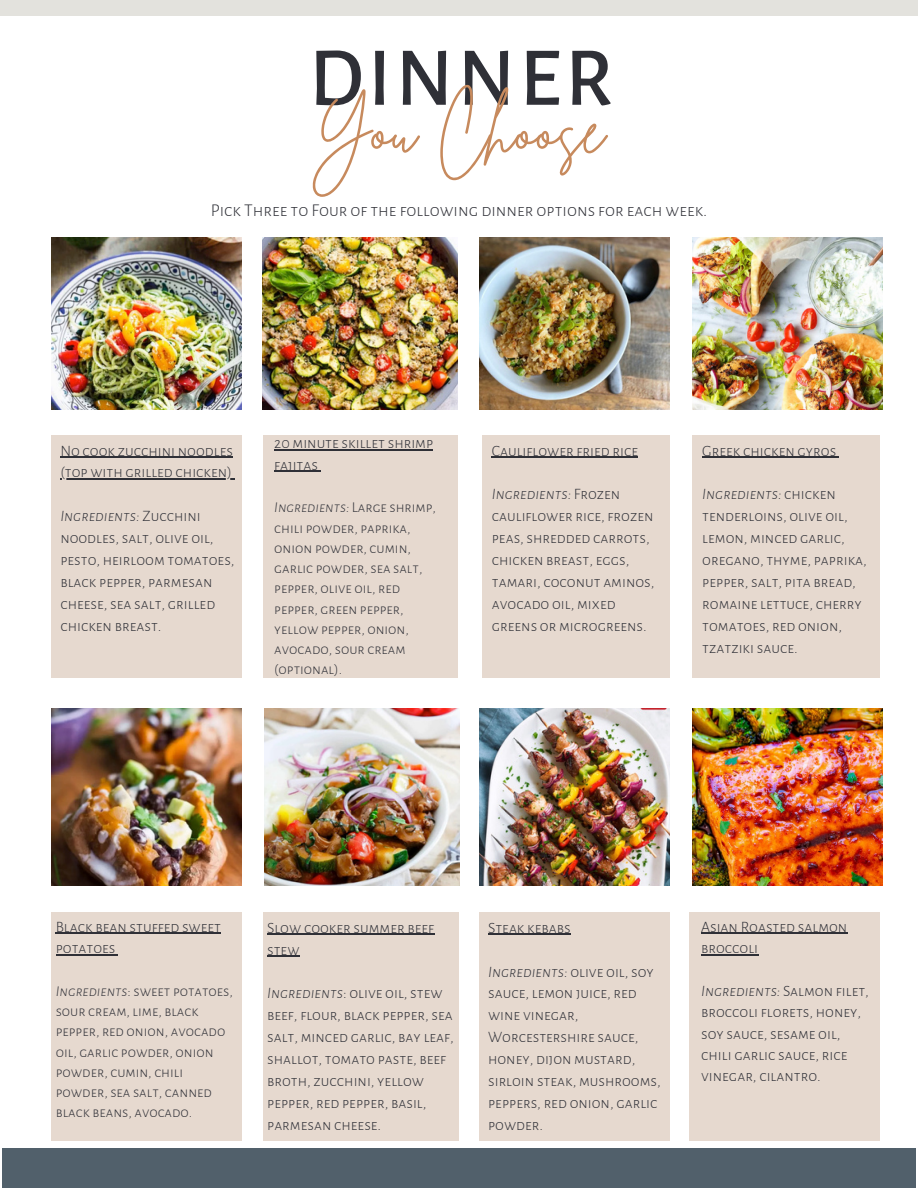
<style>
.page{position:relative;width:918px;height:1188px;background:#fff}
.page>*{position:absolute;margin:0;border:0;box-sizing:border-box;transform-origin:0 0}
.t1{font:500 84px "Alegreya Sans SC";letter-spacing:.05em;color:#2f3037}
.t2{font:66px "Brittany Signature";color:#c78a5d}
.t3{font:300 18px "Alegreya Sans SC";color:#2f3037}
.t4{font:300 15.9px/21.9px "Alegreya Sans SC";color:#2f3037}
.t5{font:300 15px/20.2px "Alegreya Sans SC";color:#2f3037}
.s1{font-style:italic}
</style>
<div class="page">
<div style="left:2px;top:1148px;width:914px;height:40px;background:#51606b"></div>
<div style="left:0;top:0;width:918px;height:16px;background:#e3e2dd"></div>
<div style="left:51px;top:435px;width:190px;height:243px;background:#e6d9cf"></div>
<img style="left:51px;top:237px;width:190px;height:172px">
<div style="left:263px;top:435px;width:194px;height:243px;background:#e6d9cf"></div>
<img style="left:263px;top:237px;width:194px;height:172px">
<div style="left:482px;top:435px;width:188px;height:243px;background:#e6d9cf"></div>
<img style="left:479px;top:237px;width:191px;height:172px">
<div style="left:51px;top:912px;width:190px;height:228px;background:#e6d9cf"></div>
<img style="left:51px;top:708px;width:190px;height:178px">
<div style="left:263px;top:912px;width:196px;height:228px;background:#e6d9cf"></div>
<img style="left:265px;top:708px;width:195px;height:178px">
<div style="left:479px;top:912px;width:191px;height:228px;background:#e6d9cf"></div>
<img style="left:479px;top:708px;width:191px;height:178px">
<img style="left:692px;top:237px;width:191px;height:172px">
<img style="left:692px;top:708px;width:191px;height:178px">
<div style="left:692px;top:435px;width:188px;height:243px;background:#e6d9cf"></div>
<div style="left:690px;top:912px;width:190px;height:228px;background:#e6d9cf"></div>
<hr style="left:60px;top:457px;width:173px;height:1px;background:#2f3037">
<hr style="left:60px;top:478px;width:172px;height:2px;background:#2f3037">
<hr style="left:492px;top:457px;width:146px;height:1px;background:#2f3037">
<hr style="left:274px;top:449px;width:159px;height:1px;background:#2f3037">
<hr style="left:274px;top:471px;width:44px;height:1px;background:#2f3037">
<hr style="left:56px;top:933px;width:165px;height:1px;background:#2f3037">
<hr style="left:56px;top:954px;width:60px;height:1px;background:#2f3037">
<hr style="left:488px;top:934px;width:83px;height:1px;background:#2f3037">
<hr style="left:702px;top:457px;width:134px;height:1px;background:#2f3037">
<hr style="left:701px;top:933px;width:146px;height:1px;background:#2f3037">
<hr style="left:701px;top:954px;width:57px;height:1px;background:#2f3037">
<hr style="left:267px;top:934px;width:167px;height:1px;background:#2f3037">
<hr style="left:267px;top:956px;width:32px;height:1px;background:#2f3037">
<h1 class="t1" style="left:309px;top:38px;width:305px">DINNER</h1>
<h2 class="t2" style="left:309px;top:87px;width:296px">You Choose</h2>
<p class="t3" style="left:211px;top:202px;width:498px">Pick Three to Four of the following dinner options for each week.</p>
<p class="t4" style="left:60px;top:440px;width:174px">No cook zucchini noodles (top with grilled chicken)</p>
<p class="t4" style="left:60px;top:506px;width:176px"><span class="s1">Ingredients:</span> Zucchini noodles, salt, olive oil, pesto, heirloom tomatoes, black pepper, parmesan cheese, sea salt, grilled chicken breast.</p>
<p class="t4" style="left:274px;top:433px;width:160px;line-height:21.3px">20 minute skillet shrimp fajitas</p>
<p class="t5" style="left:274px;top:498px;width:163px"><span class="s1">Ingredients:</span> Large shrimp, chili powder, paprika, onion powder, cumin, garlic powder, sea salt, pepper, olive oil, red pepper, green pepper, yellow pepper, onion, avocado, sour cream (optional).</p>
<p class="t4" style="left:492px;top:440px;width:148px">Cauliflower fried rice</p>
<p class="t4" style="left:492px;top:484px;width:164px"><span class="s1">Ingredients:</span> Frozen cauliflower rice, frozen peas, shredded carrots, chicken breast, eggs, tamari, coconut aminos, avocado oil, mixed greens or microgreens.</p>
<p class="t4" style="left:702px;top:440px;width:135px">Greek chicken gyros</p>
<p class="t4" style="left:702px;top:484px;width:166px"><span class="s1">Ingredients:</span> chicken tenderloins, olive oil, lemon, minced garlic, oregano, thyme, paprika, pepper, salt, pita bread, romaine lettuce, cherry tomatoes, red onion, tzatziki sauce.</p>
<p class="t4" style="left:56px;top:916px;width:167px;line-height:21.3px">Black bean stuffed sweet potatoes</p>
<p class="t5" style="left:56px;top:981px;width:179px"><span class="s1">Ingredients</span>: sweet potatoes, sour cream, lime, black pepper, red onion, avocado oil, garlic powder, onion powder, cumin, chili powder, sea salt, canned black beans, avocado.</p>
<p class="t4" style="left:267px;top:917px;width:169px">Slow cooker summer beef stew</p>
<p class="t4" style="left:267px;top:983px;width:188px"><span class="s1">Ingredients</span>: olive oil, stew beef, flour, black pepper, sea salt, minced garlic, bay leaf, shallot, tomato paste, beef broth, zucchini, yellow pepper, red pepper, basil, parmesan cheese.</p>
<p class="t4" style="left:488px;top:917px;width:84px">Steak kebabs</p>
<p class="t4" style="left:488px;top:961px;width:174px"><span class="s1">Ingredients:</span> olive oil, soy sauce, lemon juice, red wine vinegar,<br>Worcestershire sauce, honey, dijon mustard, sirloin steak, mushrooms, peppers, red onion, garlic powder.</p>
<p class="t4" style="left:701px;top:916px;width:148px;line-height:21.3px">Asian Roasted salmon broccoli</p>
<p class="t4" style="left:701px;top:980px;width:169px;line-height:21.3px"><span class="s1">Ingredients:</span> Salmon filet, broccoli florets, honey, soy sauce, sesame oil, chili garlic sauce, rice vinegar, cilantro.</p>
</div>
